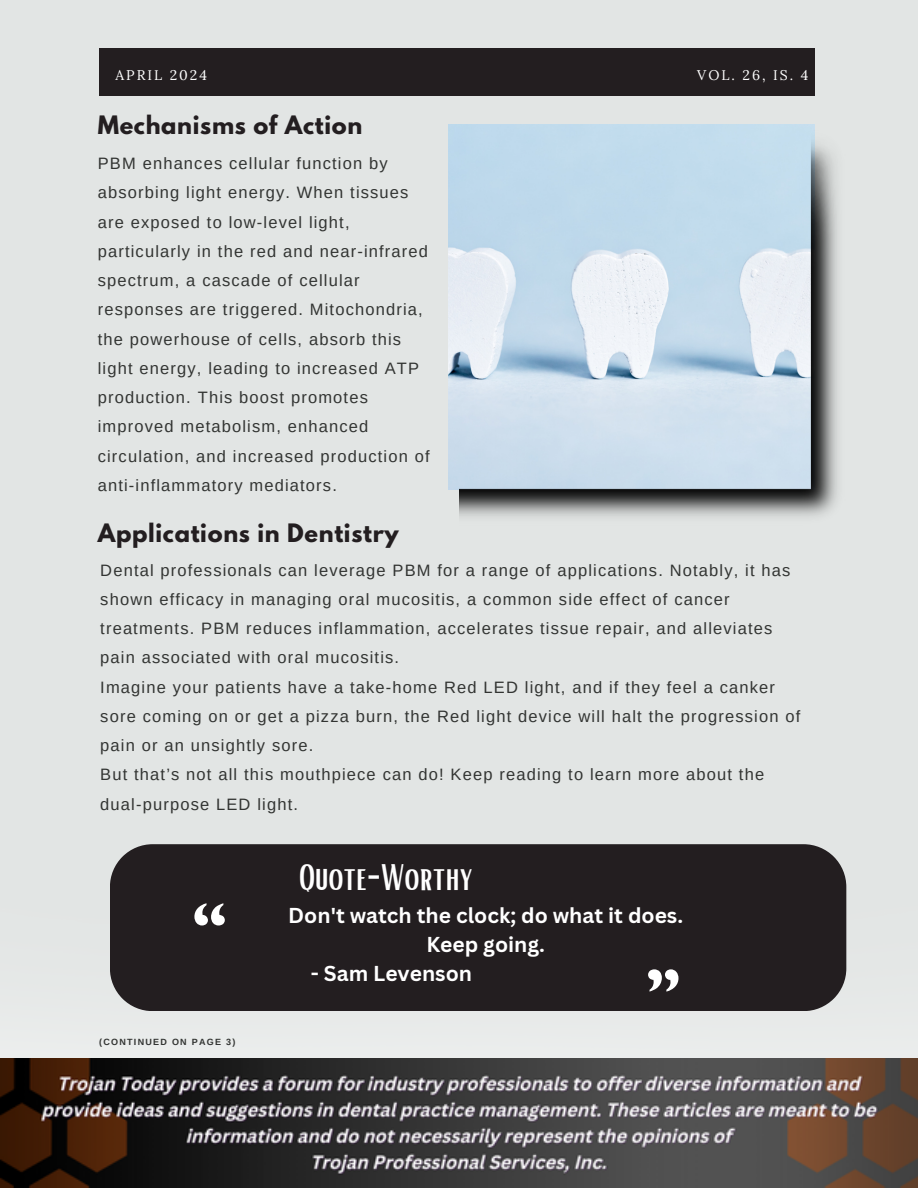
<style>
.page{position:relative;width:918px;height:1188px;background:#e2e5e4}
.page>*{position:absolute;margin:0;border:0;box-sizing:border-box;transform-origin:0 0}
.t1{font:36px "Bright";color:#fff}
.t2{font:700 22.5px "League Spartan";letter-spacing:.03em;color:#231e20}
.t3{font:700 21px/29.2px "Canva Sans";color:#fff;text-align:center}
.t4{font:16.5px/29.2px "Arimo";letter-spacing:.07em;color:#323432}
.t5{font:13.95px "Lora";letter-spacing:.14em;color:#fff}
.t6{font:700 9px "Arimo";letter-spacing:.14em;color:#323432}
</style>
<div class="page">
<div style="left:99px;top:49px;width:715px;height:46px;background:#231e20"></div>
<img style="left:449px;top:125px;width:365px;height:365px">
<img style="left:0;top:1059px;width:918px;height:129px">
<div style="left:110px;top:844px;width:736px;height:167px;background:#231e20"></div>
<svg style="left:194px;top:903px;width:31px;height:22px"></svg>
<svg style="left:648px;top:969px;width:30px;height:23px"></svg>
<img style="left:459px;top:131px;width:379px;height:386px">
<h2 class="t5" style="left:116px;top:66px;width:93px">APRIL 2024</h2>
<p class="t5" style="left:697px;top:66px;width:113px">VOL. 26, IS. 4</p>
<p class="t2" style="left:98px;top:114px;width:266px">Mechanisms of Action</p>
<p class="t4" style="left:98px;top:149px;width:333px">PBM enhances cellular function by absorbing light energy. When tissues are exposed to low-level light, particularly in the red and near-infrared spectrum, a cascade of cellular responses are triggered. Mitochondria, the powerhouse of cells, absorb this light energy, leading to increased ATP production. This boost promotes improved metabolism, enhanced circulation, and increased production of anti-inflammatory mediators.</p>
<h1 class="t2" style="left:98px;top:522px;width:303px">Applications in Dentistry</h1>
<h4 class="t4" style="left:100px;top:555px;width:702px">Dental professionals can leverage PBM for a range of applications. Notably, it has shown efficacy in managing oral mucositis, a common side effect of cancer treatments. PBM reduces inflammation, accelerates tissue repair, and alleviates pain associated with oral mucositis.<br>Imagine your patients have a take-home Red LED light, and if they feel a canker sore coming on or get a pizza burn, the Red light device will halt the progression of pain or an unsightly sore.<br>But that’s not all this mouthpiece can do! Keep reading to learn more about the dual-purpose LED light.</h4>
<h2 class="t1" style="left:299px;top:854px;width:175px">Quote-Worthy</h2>
<p class="t6" style="left:99px;top:1037px;width:138px">(CONTINUED ON PAGE 3)</p>
<h2 class="t3" style="left:288px;top:900px;width:396px">Don't watch the clock; do what it does.<br>Keep going.</h2>
<h2 class="t3" style="left:311px;top:958px;width:163px">- Sam Levenson</h2>
</div>
